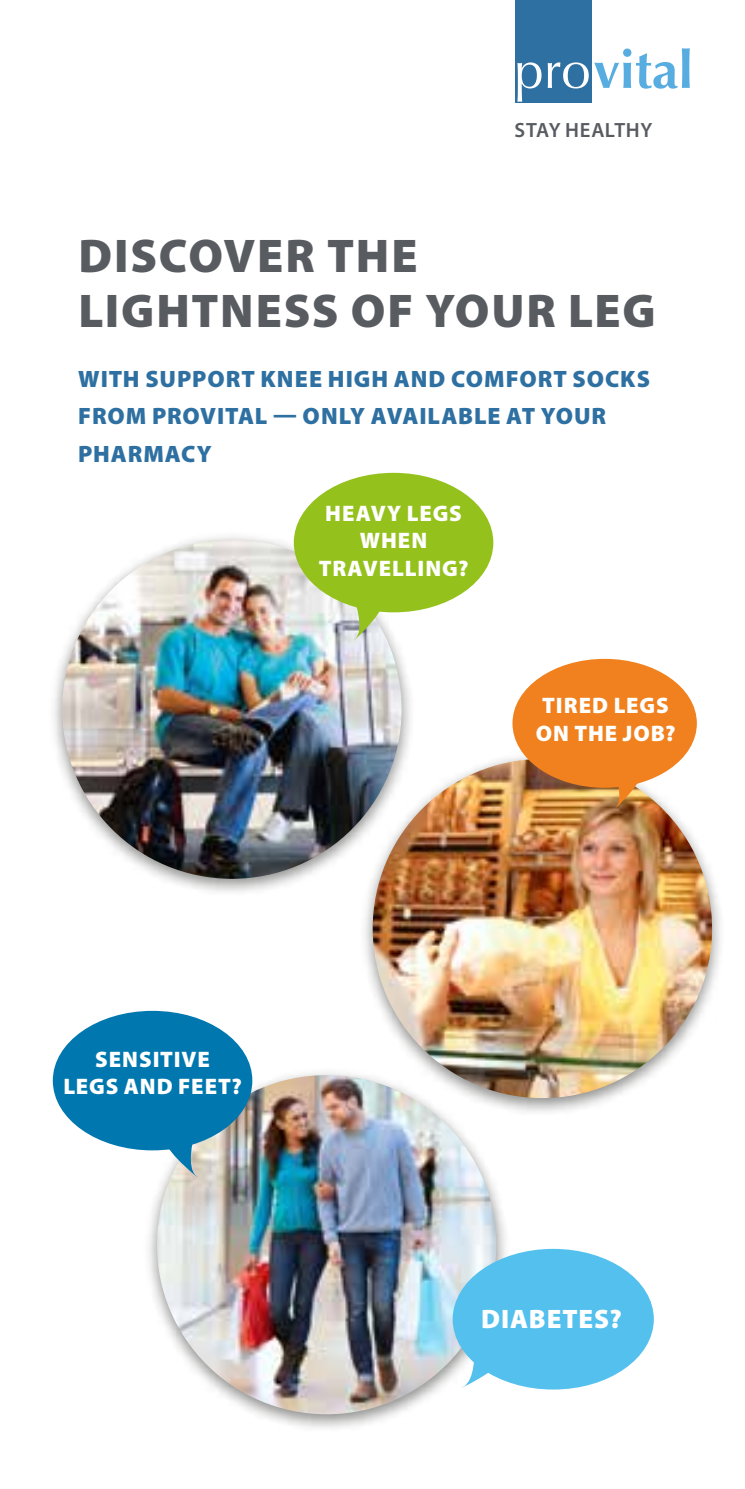
<style>
.page{position:relative;width:745px;height:1489px;background:#fff}
.page>*{position:absolute;margin:0;border:0;box-sizing:border-box;transform-origin:0 0}
.t1{font:700 52.75px "Optima";color:#57ace0}
.t2{font:900 47.5px/55px "Myriad Pro";letter-spacing:.035em;color:#585b60}
.t3{font:900 26.75px "Myriad Pro";letter-spacing:.03em;color:#fff}
.t4{font:900 23.75px/37.5px "Myriad Pro";letter-spacing:.035em;color:#2e70a1}
.t5{font:900 22.5px/27.5px "Myriad Pro";letter-spacing:.04em;color:#fff;text-align:center}
.t6{font:600 20.75px "Myriad Pro";letter-spacing:.03em;color:#585b60}
.s1{font-weight:400;color:#fff}
</style>
<div class="page">
<div style="left:515px;top:0;width:77px;height:103px;background:#2e70a1"></div>
<div style="left:48px;top:530px;width:367px;height:366px;background:#1a1a18;opacity:.5"></div>
<img style="left:62px;top:539px;width:339px;height:339px;border-radius:169px">
<div style="left:143px;top:1065px;width:366px;height:366px;background:#1a1a18;opacity:.5"></div>
<img style="left:157px;top:1075px;width:339px;height:339px;border-radius:169px">
<div style="left:359px;top:749px;width:366px;height:366px;background:#1a1a18;opacity:.5"></div>
<img style="left:372px;top:759px;width:339px;height:338px;border-radius:169px">
<svg style="left:345px;top:604px;width:38px;height:44px"></svg>
<div style="left:293px;top:473px;width:200px;height:139px;background:#94c11c;border-radius:50%"></div>
<div style="left:512px;top:659px;width:184px;height:128px;background:#f0811e;border-radius:50%"></div>
<svg style="left:606px;top:782px;width:35px;height:34px"></svg>
<div style="left:53px;top:1010px;width:199px;height:140px;background:#0077ae;border-radius:50%"></div>
<svg style="left:165px;top:1139px;width:41px;height:45px"></svg>
<div style="left:452px;top:1248px;width:201px;height:141px;background:#54c0ee;border-radius:50%"></div>
<svg style="left:451px;top:1350px;width:50px;height:42px"></svg>
<h1 class="t1" style="left:514px;top:39px;width:180px"><span class="s1">pro</span>vital</h1>
<p class="t6" style="left:514px;top:117px;width:139px">STAY HEALTHY</p>
<h2 class="t2" style="left:78px;top:226px;width:578px">DISCOVER THE<br>LIGHTNESS OF YOUR LEG</h2>
<p class="t4" style="left:78px;top:359px;width:573px">WITH SUPPORT KNEE HIGH AND COMFORT SOCKS<br>FROM PROVITAL — ONLY AVAILABLE AT YOUR<br>PHARMACY</p>
<p class="t5" style="left:318px;top:498px;width:151px">HEAVY LEGS<br>WHEN<br>TRAVELLING?</p>
<p class="t5" style="left:535px;top:691px;width:141px;text-align:left">TIRED LEGS<br>ON THE JOB?</p>
<p class="t5" style="left:63px;top:1044px;width:180px">SENSITIVE<br>LEGS AND FEET?</p>
<p class="t3" style="left:481px;top:1300px;width:142px">DIABETES?</p>
</div>
